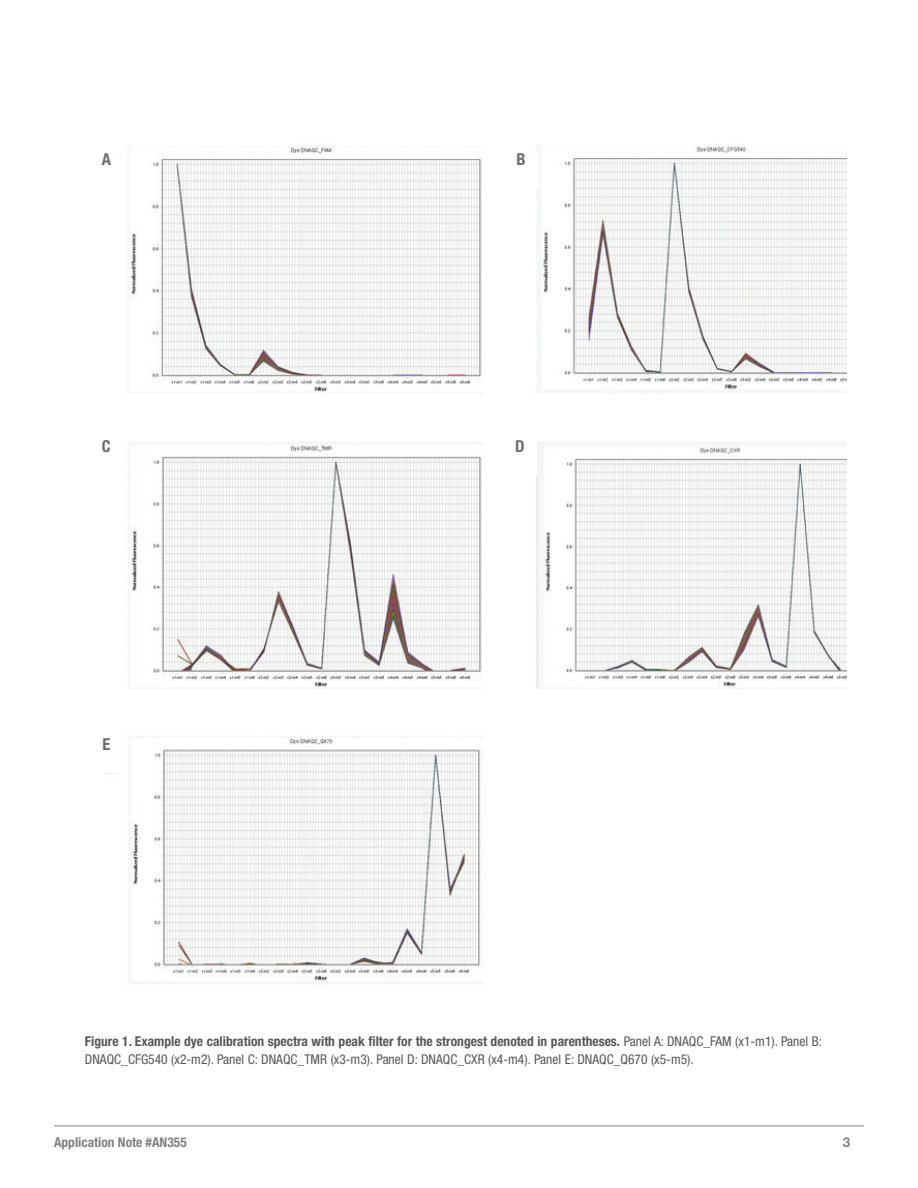
<style>
.page{position:relative;width:918px;height:1188px;background:#fff}
.page>*{position:absolute;margin:0;border:0;box-sizing:border-box;transform-origin:0 0}
.t1{font:700 condensed 16.5px "Helvetica Neue";color:#6c6d70}
.Figure_legend{font:condensed 13.5px/18px "Helvetica Neue";color:#57585a}
.t2{font:700 condensed 13.5px "Helvetica Neue";color:#808285}
.t3{font:700 13.5px "Helvetica Neue";color:#808285}
.s1{font-weight:700}
</style>
<div class="page">
<hr style="left:54px;top:1126px;width:810px;height:1px;background:#808285">
<img style="left:105px;top:144px;width:742px;height:842px">
<div style="left:89px;top:154px;width:35px;height:34px;background:#fff"></div>
<div style="left:89px;top:739px;width:35px;height:34px;background:#fff"></div>
<div style="left:502px;top:441px;width:36px;height:34px;background:#fff"></div>
<div style="left:89px;top:441px;width:35px;height:34px;background:#fff"></div>
<div style="left:503px;top:154px;width:36px;height:34px;background:#fff"></div>
<p class="t1" style="left:102px;top:149px;width:11px">A</p>
<p class="t1" style="left:517px;top:149px;width:11px">B</p>
<p class="t1" style="left:102px;top:436px;width:10px">C</p>
<p class="t1" style="left:515px;top:436px;width:11px">D</p>
<p class="t1" style="left:102px;top:734px;width:9px">E</p>
<p class="Figure_legend" style="left:85px;top:1032px;width:739px"><span class="s1">Figure 1. Example dye calibration spectra with peak filter for the strongest denoted in parentheses.</span> Panel A: DNAQC_FAM (x1-m1). Panel B:<br>DNAQC_CFG540 (x2-m2). Panel C: DNAQC_TMR (x3-m3). Panel D: DNAQC_CXR (x4-m4). Panel E: DNAQC_Q670 (x5-m5).</p>
<p class="t2" style="left:54px;top:1134px;width:134px">Application Note #AN355</p>
<p class="t3" style="left:843px;top:1134px;width:9px">3</p>
</div>
